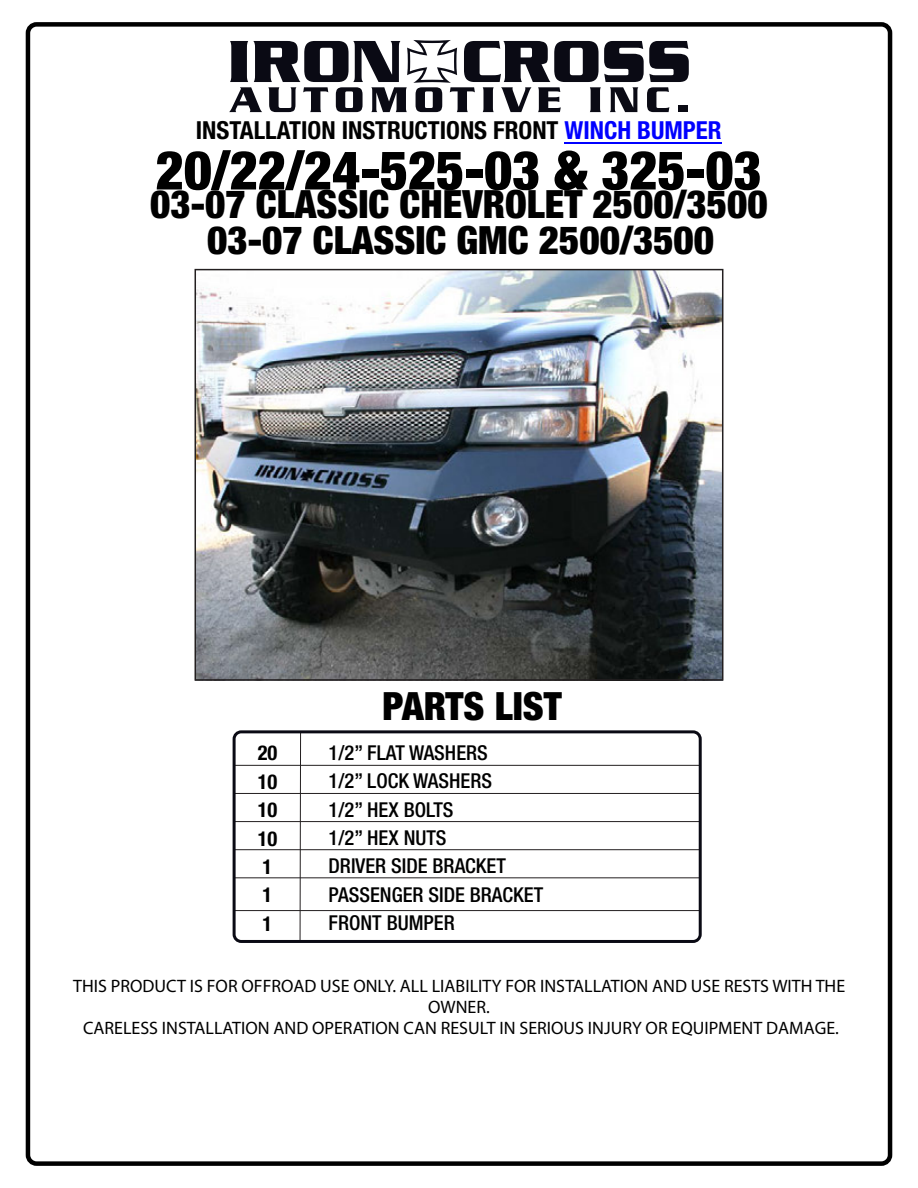
<style>
.page{position:relative;width:918px;height:1188px;background:#fff}
.page>*{position:absolute;margin:0;border:0;box-sizing:border-box;transform-origin:0 0}
.t1{font:900 condensed 54px "Helvetica Neue LT Std";color:#000}
.t2{font:900 condensed 39px/36px "Helvetica Neue LT Std";color:#000;text-align:center}
.t3{font:700 condensed 24.9px "Helvetica Neue LT Std";color:#000}
.t4{font:500 condensed 20.55px/28.5px "Helvetica Neue LT Std";color:#000}
.t5{font:700 condensed 20.55px/28.5px "Helvetica Neue LT Std";color:#000}
.t6{font:18px/21.1px "Myriad Pro";color:#000;text-align:center}
.s1{color:#00f}
</style>
<div class="page">
<div style="left:26px;top:22px;width:866px;height:1144px;border:4px solid #000;border-radius:9px"></div>
<svg style="left:229px;top:40px;width:460px;height:72px"></svg>
<div style="left:678px;top:106px;width:10px;height:6px;background:#0a0a14"></div>
<img style="left:198px;top:272px;width:522px;height:406px">
<hr style="left:234px;top:765px;width:466px;height:1px;background:#231f20">
<hr style="left:234px;top:793px;width:466px;height:1px;background:#231f20">
<hr style="left:234px;top:821px;width:466px;height:1px;background:#231f20">
<hr style="left:234px;top:849px;width:466px;height:1px;background:#231f20">
<hr style="left:234px;top:877px;width:466px;height:1px;background:#231f20">
<hr style="left:235px;top:910px;width:466px;height:1px;background:#231f20">
<svg style="left:299px;top:734px;width:2px;height:205px"></svg>
<div style="left:233px;top:730px;width:469px;height:213px;border:3px solid #0a0a14;border-radius:7px"></div>
<div style="left:195px;top:269px;width:528px;height:412px;border:2px solid #231f20"></div>
<hr style="left:565px;top:142px;width:157px;height:1px;background:#00f">
<h3 class="t3" style="left:196px;top:115px;width:527px">INSTALLATION INSTRUCTIONS FRONT <span class="s1">WINCH BUMPER</span></h3>
<h1 class="t1" style="left:156px;top:137px;width:607px">20/22/24-525-03 &amp; 325-03</h1>
<h2 class="t2" style="left:150px;top:186px;width:619px">03-07 CLASSIC CHEVROLET 2500/3500<br>03-07 CLASSIC GMC 2500/3500</h2>
<h2 class="t2" style="left:383px;top:688px;width:181px">PARTS LIST</h2>
<p class="t5" style="left:258px;top:738px;width:21px">20<br>10<br>10<br>10<br>1<br>1<br>1</p>
<p class="t4" style="left:329px;top:738px;width:216px">1/2” FLAT WASHERS<br>1/2” LOCK WASHERS<br>1/2” HEX BOLTS<br>1/2” HEX NUTS<br>DRIVER SIDE BRACKET<br>PASSENGER SIDE BRACKET<br>FRONT BUMPER</p>
<p class="t6" style="left:73px;top:975px;width:774px">THIS PRODUCT IS FOR OFFROAD USE ONLY. ALL LIABILITY FOR INSTALLATION AND USE RESTS WITH THE<br>OWNER.<br>CARELESS INSTALLATION AND OPERATION CAN RESULT IN SERIOUS INJURY OR EQUIPMENT DAMAGE.</p>
</div>
